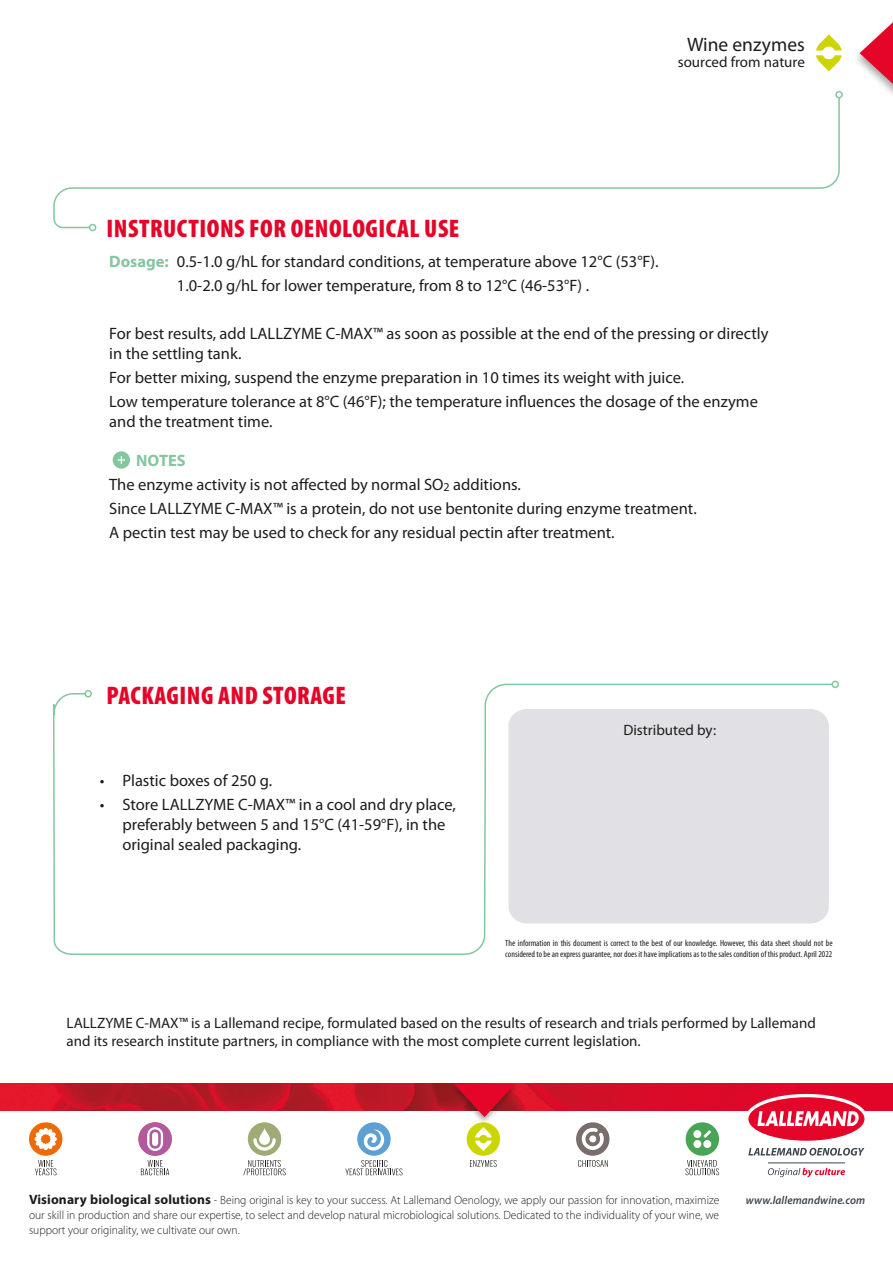
<style>
.page{position:relative;width:893px;height:1263px;background:#fff}
.page>*{position:absolute;margin:0;border:0;box-sizing:border-box;transform-origin:0 0}
.t1{font:900 condensed 25.5px "Myriad Pro";letter-spacing:.02em;color:#e40528}
.t2{font:19.5px "Myriad Pro";color:#1d1d1b}
.t3{font:16.5px/19.8px "Myriad Pro";color:#1d1d1b}
.t4{font:700 16.5px "Myriad Pro";color:#84c6a0}
.t5{font:15px/18px "Myriad Pro";color:#1d1d1b}
.SOUS_TITRE{font:300 12px/15px "Myriad Pro";color:#1d1d1b;text-align:justify;scale:.96 1}
.SOUS_TITRE-2{font:italic 600 11.55px "Myriad Pro";letter-spacing:.01em;color:#3d454d;scale:.96 1}
.t6{font:condensed 9px/10.8px "Myriad Pro";color:#1d1d1b}
.s1{font-weight:700;color:#84c6a0}
.s2{font-weight:700;font-size:13.5px}
</style>
<div class="page">
<img style="left:0;top:1084px;width:893px;height:27px">
<hr style="left:768px;top:1162px;width:77px;height:1px;background:#3d454d">
<svg style="left:745px;top:1094px;width:123px;height:61px"></svg>
<svg style="left:768px;top:1168px;width:77px;height:9px"></svg>
<div style="left:357px;top:1122px;width:34px;height:34px;background:#5ca1d2;border-radius:50%"></div>
<svg style="left:363px;top:1129px;width:22px;height:22px"></svg>
<svg style="left:141px;top:1160px;width:28px;height:15px"></svg>
<div style="left:138px;top:1122px;width:34px;height:34px;background:#b15a9e;border-radius:50%"></div>
<svg style="left:147px;top:1127px;width:16px;height:24px"></svg>
<svg style="left:470px;top:1160px;width:27px;height:7px"></svg>
<div style="left:467px;top:1122px;width:33px;height:34px;background:#cdd500;border-radius:50%"></div>
<svg style="left:475px;top:1127px;width:17px;height:24px"></svg>
<svg style="left:243px;top:1160px;width:43px;height:15px"></svg>
<div style="left:248px;top:1122px;width:33px;height:34px;background:#9fab75;border-radius:50%"></div>
<svg style="left:259px;top:1127px;width:11px;height:18px"></svg>
<svg style="left:253px;top:1138px;width:23px;height:13px"></svg>
<svg style="left:35px;top:1160px;width:22px;height:15px"></svg>
<div style="left:29px;top:1122px;width:33px;height:34px;background:#ed6a07;border-radius:50%"></div>
<svg style="left:35px;top:1128px;width:22px;height:22px"></svg>
<svg style="left:685px;top:1160px;width:34px;height:15px"></svg>
<div style="left:686px;top:1122px;width:33px;height:34px;background:#49a455;border-radius:50%"></div>
<div style="left:693px;top:1130px;width:8px;height:8px;background:#fff;border-radius:50%"></div>
<div style="left:693px;top:1140px;width:8px;height:8px;background:#fff;border-radius:50%"></div>
<div style="left:703px;top:1140px;width:8px;height:8px;background:#fff;border-radius:50%"></div>
<svg style="left:703px;top:1130px;width:8px;height:8px"></svg>
<svg style="left:578px;top:1160px;width:30px;height:7px"></svg>
<div style="left:576px;top:1122px;width:33px;height:34px;background:#796e6b;border-radius:50%"></div>
<svg style="left:581px;top:1128px;width:23px;height:22px"></svg>
<svg style="left:345px;top:1160px;width:58px;height:15px"></svg>
<div style="left:449px;top:1082px;width:70px;height:43px;background:#1d1d1b;opacity:.4"></div>
<svg style="left:454px;top:1084px;width:61px;height:33px;background:#cd3247"></svg>
<div style="left:113px;top:451px;width:17px;height:18px;background:#84c6a0;border-radius:50%"></div>
<svg style="left:118px;top:456px;width:7px;height:8px"></svg>
<svg style="left:860px;top:22px;width:33px;height:62px"></svg>
<svg style="left:816px;top:34px;width:26px;height:37px"></svg>
<svg style="left:53px;top:683px;width:780px;height:272px"></svg>
<div style="left:84px;top:690px;width:8px;height:7px;border:2px solid #84c6a0;border-radius:50%"></div>
<div style="left:831px;top:681px;width:8px;height:7px;border:2px solid #84c6a0;border-radius:50%"></div>
<div style="left:508px;top:709px;width:321px;height:214px;background:#e1e1e5"></div>
<svg style="left:53px;top:96px;width:787px;height:133px"></svg>
<div style="left:89px;top:224px;width:7px;height:7px;border:2px solid #84c6a0;border-radius:50%"></div>
<div style="left:835px;top:91px;width:8px;height:7px;border:2px solid #84c6a0;border-radius:50%"></div>
<p class="t1" style="left:107px;top:212px;width:354px">INSTRUCTIONS FOR OENOLOGICAL USE</p>
<p class="t2" style="left:687px;top:32px;width:119px">Wine enzymes</p>
<p class="t5" style="left:678px;top:53px;width:129px">sourced from nature</p>
<p class="t3" style="left:109px;top:251px;width:551px"><span class="s1">Dosage:</span> 0.5-1.0 g/hL for standard conditions, at temperature above 12°C (53°F).</p>
<p class="t3" style="left:177px;top:275px;width:414px">1.0-2.0 g/hL for lower temperature, from 8 to 12°C (46-53°F) .</p>
<p class="t3" style="left:109px;top:323px;width:661px">For best results, add LALLZYME C-MAX™ as soon as possible at the end of the pressing or directly in the settling tank.</p>
<p class="t3" style="left:109px;top:367px;width:577px">For better mixing, suspend the enzyme preparation in 10 times its weight with juice.</p>
<p class="t3" style="left:109px;top:391px;width:650px">Low temperature tolerance at 8°C (46°F); the temperature influences the dosage of the enzyme and the treatment time.</p>
<p class="t4" style="left:136px;top:449px;width:51px">NOTES</p>
<p class="t3" style="left:109px;top:474px;width:413px">The enzyme activity is not affected by normal SO<sub>2</sub> additions.</p>
<p class="t3" style="left:109px;top:498px;width:589px">Since LALLZYME C-MAX™ is a protein, do not use bentonite during enzyme treatment.</p>
<p class="t3" style="left:109px;top:522px;width:507px">A pectin test may be used to check for any residual pectin after treatment.</p>
<p class="t1" style="left:107px;top:679px;width:241px">PACKAGING AND STORAGE</p>
<p class="t3" style="left:100px;top:770px;width:174px">• Plastic boxes of 250 g.</p>
<p class="t3" style="left:122px;top:794px;width:335px;text-indent:-22px">• Store LALLZYME C-MAX™ in a cool and dry place, preferably between 5 and 15°C (41-59°F), in the original sealed packaging.</p>
<p class="t5" style="left:623px;top:721px;width:94px">Distributed by:</p>
<p class="t6" style="left:505px;top:938px;width:329px">The information in this document is correct to the best of our knowledge. However, this data sheet should not be considered to be an express guarantee, nor does it have implications as to the sales condition of this product. April 2022</p>
<p class="t5" style="left:67px;top:1014px;width:751px">LALLZYME C-MAX™ is a Lallemand recipe, formulated based on the results of research and trials performed by Lallemand and its research institute partners, in compliance with the most complete current legislation.</p>
<p class="SOUS_TITRE" style="left:29px;top:1193px;width:720px"><span class="s2">Visionary biological solutions</span> - Being original is key to your success. At Lallemand Oenology, we apply our passion for innovation, maximize our skill in production and share our expertise, to select and develop natural microbiological solutions. Dedicated to the individuality of your wine, we support your originality, we cultivate our own.</p>
<p class="SOUS_TITRE-2" style="left:746px;top:1193px;width:126px">www.lallemandwine.com</p>
</div>
